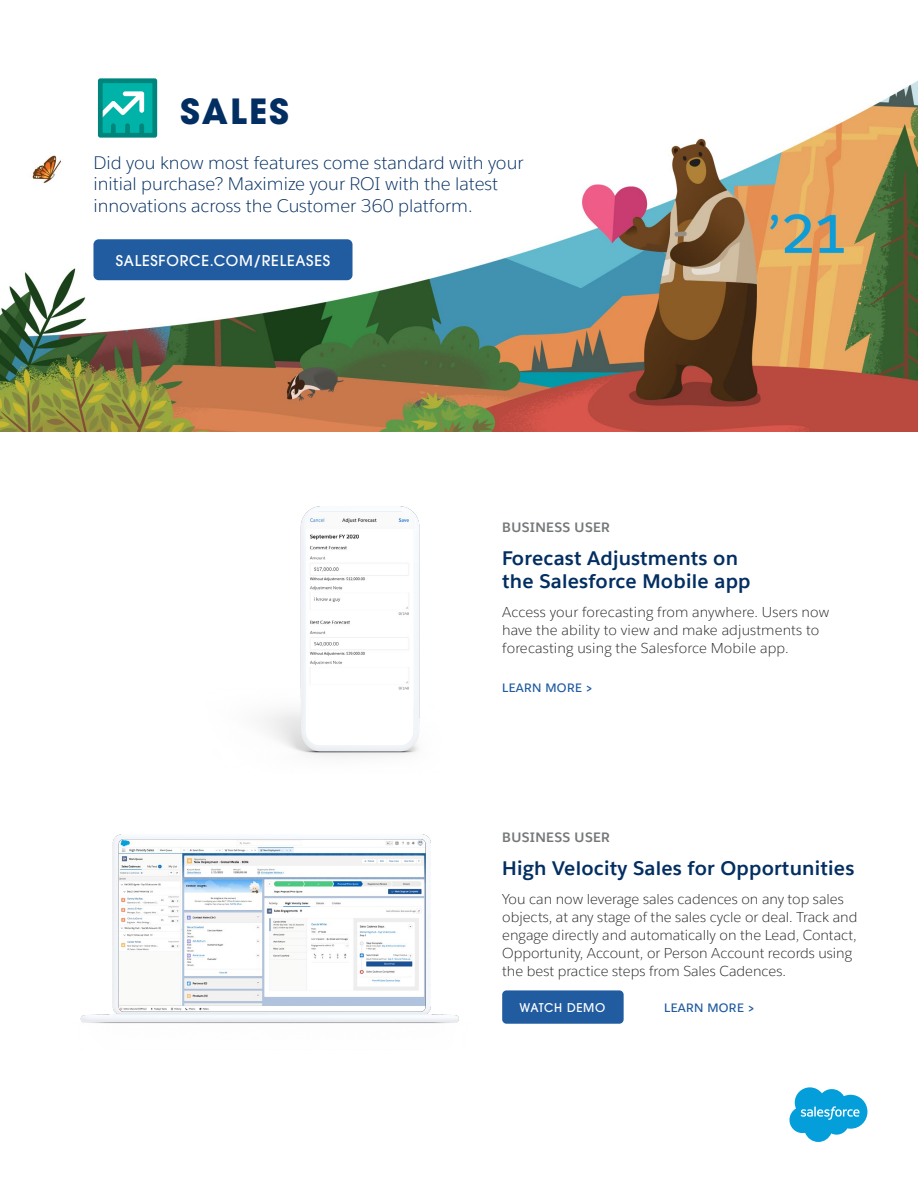
<style>
.page{position:relative;width:918px;height:1188px;background:#fff}
.page>*{position:absolute;margin:0;border:0;box-sizing:border-box;transform-origin:0 0}
.t1{font:700 34.5px "ITC Avant Garde Pro";letter-spacing:.06em;color:#032e61}
.t2{font:700 19.5px/23.4px "Salesforce Sans";letter-spacing:.01em;color:#032e61}
.t3{font:300 18px/21.6px "Salesforce Sans";color:#032e61}
.t4{font:500 14.7px "ITC Avant Garde Pro";letter-spacing:.05em;color:#fff}
.t5{font:300 14.25px/18px "Salesforce Sans";color:#282829}
.t6{font:700 13.5px "Salesforce Sans";letter-spacing:.03em;color:#757779}
.t7{font:600 12px "Salesforce Sans";letter-spacing:.03em;color:#215ca0}
.t8{font:500 12px "ITC Avant Garde Pro";letter-spacing:.05em;color:#fff}
.s1{font-weight:700}
</style>
<div class="page">
<img style="left:0;top:80px;width:918px;height:352px">
<svg style="left:789px;top:1087px;width:78px;height:55px"></svg>
<div style="left:502px;top:990px;width:122px;height:34px;background:#215ca0;border-radius:4px"></div>
<img style="left:80px;top:834px;width:379px;height:190px">
<img style="left:119px;top:839px;width:307px;height:173px">
<svg style="left:98px;top:78px;width:59px;height:60px"></svg>
<img style="left:265px;top:506px;width:155px;height:251px">
<div style="left:306px;top:512px;width:108px;height:233px;background:#fff;border-radius:14px"></div>
<img style="left:306px;top:512px;width:108px;height:178px">
<div style="left:93px;top:239px;width:260px;height:41px;background:#215ca0;border-radius:5px"></div>
<h1 class="t1" style="left:180px;top:88px;width:110px">SALES</h1>
<p class="t3" style="left:93px;top:151px;width:432px">Did you know most features come standard with your initial purchase? Maximize your ROI with the latest innovations across the Customer 360 platform.</p>
<p class="t4" style="left:116px;top:251px;width:216px">SALESFORCE.COM/RELEASES</p>
<p class="t6" style="left:502px;top:519px;width:109px">BUSINESS USER</p>
<h2 class="t2" style="left:502px;top:546px;width:250px">Forecast Adjustments on the Salesforce Mobile app</h2>
<p class="t5" style="left:502px;top:603px;width:329px">Access your forecasting from anywhere. Users now have the ability to view and make adjustments to forecasting using the Salesforce Mobile app.</p>
<p class="t7" style="left:502px;top:681px;width:92px">LEARN MORE <span class="s1">&gt;</span></p>
<p class="t6" style="left:502px;top:829px;width:109px">BUSINESS USER</p>
<h2 class="t2" style="left:502px;top:856px;width:354px">High Velocity Sales for Opportunities</h2>
<p class="t5" style="left:502px;top:890px;width:357px">You can now leverage sales cadences on any top sales objects, at any stage of the sales cycle or deal. Track and engage directly and automatically on the Lead, Contact, Opportunity, Account, or Person Account records using the best practice steps from Sales Cadences.</p>
<p class="t7" style="left:664px;top:1000px;width:92px">LEARN MORE <span class="s1">&gt;</span></p>
<p class="t8" style="left:520px;top:1000px;width:87px">WATCH DEMO</p>
</div>
